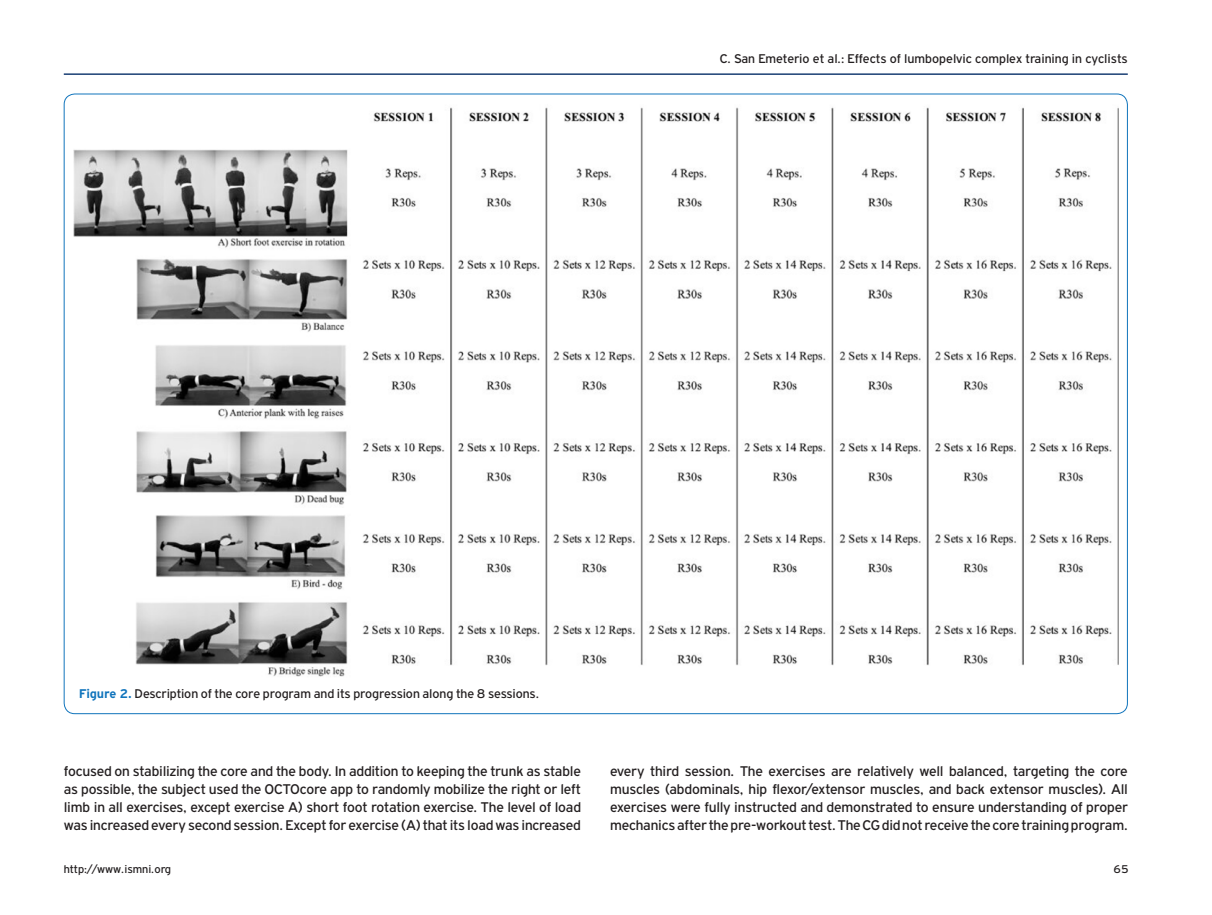
<style>
.page{position:relative;width:1212px;height:915px;background:#fff}
.page>*{position:absolute;margin:0;border:0;box-sizing:border-box;transform-origin:0 0}
.TEXT_BASIC{font:15px/18px "PF Highway Gothic";letter-spacing:-.01em;color:#231f20;text-align:justify}
.TEXT_FIGURE-TABLE{font:13.5px "PF Highway Gothic";letter-spacing:-.01em;color:#231f20}
.RUNNING_TITLE{font:13.5px "PF Highway Gothic";color:#231f20}
.t1{font:12px "PF Highway Gothic";color:#231f20}
.s1{font-weight:700;color:#1074bc}
</style>
<div class="page">
<hr style="left:64px;top:73px;width:1064px;height:2px;background:#1a3f74">
<img style="left:73px;top:107px;width:1045px;height:570px">
<p class="RUNNING_TITLE" style="left:720px;top:51px;width:409px">C. San Emeterio et al.: Effects of lumbopelvic complex training in cyclists</p>
<p class="TEXT_FIGURE-TABLE" style="left:79px;top:686px;width:462px"><span class="s1">Figure 2.</span> Description of the core program and its progression along the 8 sessions.</p>
<p class="TEXT_BASIC" style="left:64px;top:761px;width:519px">focused on stabilizing the core and the body. In addition to keeping the trunk as stable as possible, the subject used the OCTOcore app to randomly mobilize the right or left limb in all exercises, except exercise A) short foot rotation exercise. The level of load was increased every second session. Except for exercise (A) that its load was increased</p>
<p class="TEXT_BASIC" style="left:610px;top:761px;width:519px">every third session. The exercises are relatively well balanced, targeting the core muscles (abdominals, hip flexor/extensor muscles, and back extensor muscles). All exercises were fully instructed and demonstrated to ensure understanding of proper mechanics after the pre-workout test. The CG did not receive the core training program.</p>
<p class="t1" style="left:64px;top:862px;width:109px">http://www.ismni.org</p>
<p class="t1" style="left:1113px;top:862px;width:17px">65</p>
</div>
